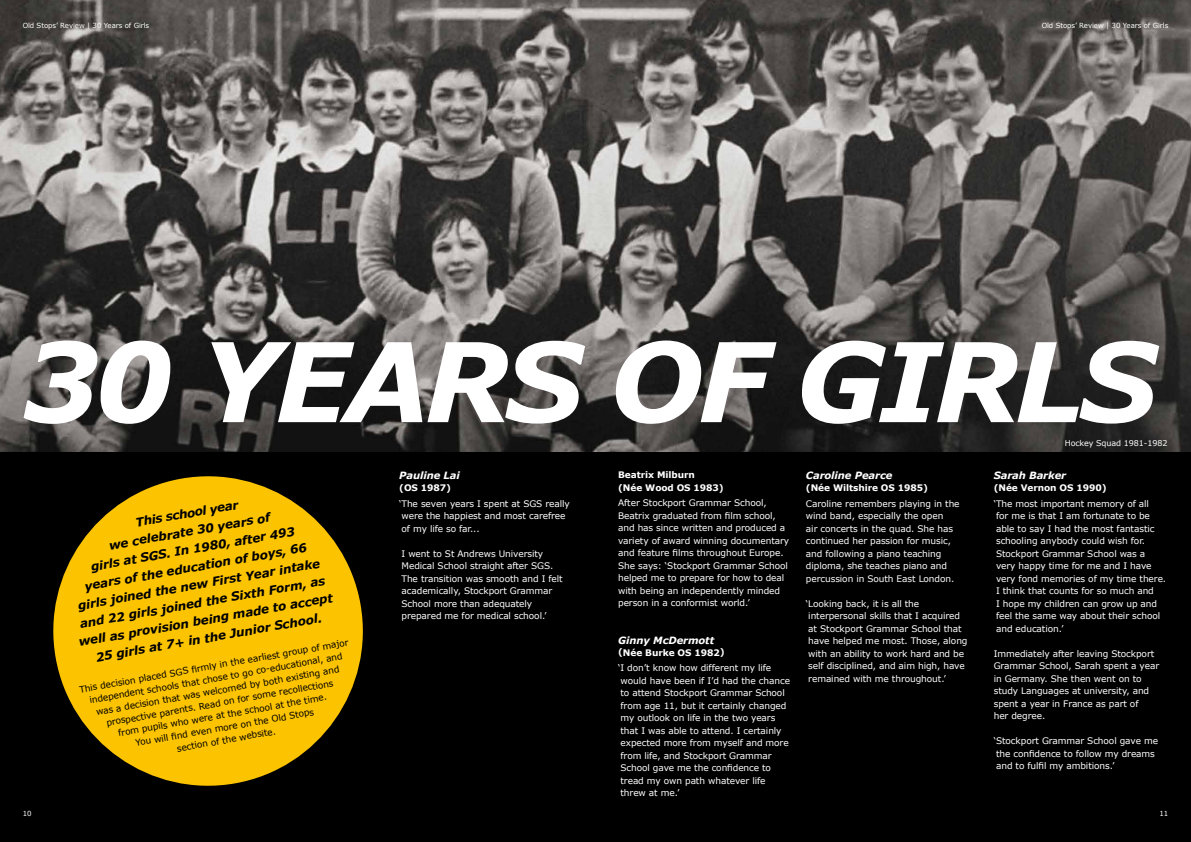
<style>
.page{position:relative;width:1191px;height:842px;background:#fff}
.page>*{position:absolute;margin:0;border:0;box-sizing:border-box;transform-origin:0 0}
.t1{font:italic 700 109.9px "Verdana";letter-spacing:-.05em;color:#fff}
.t2{font:italic 700 12px/18px "Verdana";color:#000;text-align:center}
.t3{font:italic 700 10px "Verdana";letter-spacing:-.01em;color:#fff}
.t4{font:9px/12.5px "Verdana";letter-spacing:-.01em;color:#fff}
.t5{font:9px/12.5px "Verdana";color:#000;text-align:center}
.t6{font:700 9px/12.5px "Verdana";letter-spacing:-.01em;color:#fff}
.t7{font:8px "Verdana";letter-spacing:-.01em;color:#fff}
.t8{font:7px "Verdana";letter-spacing:-.01em;color:#fff}
</style>
<div class="page">
<img style="left:0;top:0;width:1191px;height:453px">
<div style="left:0;top:453px;width:1191px;height:389px;background:#000"></div>
<svg style="left:53px;top:476px;width:310px;height:310px;fill:#fcc400"></svg>
<p class="t8" style="left:23px;top:21px;width:128px">Old Stops’ Review | 30 Years of Girls</p>
<p class="t8" style="left:1041px;top:21px;width:128px">Old Stops’ Review | 30 Years of Girls</p>
<h1 class="t1" style="left:22px;top:312px;width:1136px">30 YEARS OF GIRLS</h1>
<p class="t2" style="left:58px;top:526px;width:259px;rotate:-10deg">This school year<br>we celebrate 30 years of<br>girls at SGS. In 1980, after 493<br>years of the education of boys, 66<br>girls joined the new First Year intake and 22 girls joined the Sixth Form, as well as provision being made to accept<br>25 girls at 7+ in the Junior School.</p>
<p class="t5" style="left:78px;top:683px;width:274px;rotate:-10deg">This decision placed SGS fi rmly in the earliest group of major independent schools that chose to go co-educational, and was a decision that was welcomed by both existing and prospective parents. Read on for some recollections<br>from pupils who were at the school at the time.<br>You will fi nd even more on the Old Stops<br>section of the website.</p>
<p class="t3" style="left:399px;top:469px;width:62px">Pauline Lai</p>
<p class="t6" style="left:399px;top:482px;width:53px">(OS 1987)</p>
<p class="t4" style="left:399px;top:497px;width:172px">‘The seven years I spent at SGS really were the happiest and most carefree of my life so far...</p>
<p class="t4" style="left:401px;top:547px;width:163px">I went to St Andrews University<br>Medical School straight after SGS.<br>The transition was smooth and I felt academically, Stockport Grammar<br>School more than adequately prepared me for medical school.’</p>
<p class="t6" style="left:618px;top:468px;width:107px">Beatrix Milburn<br>(Née Wood OS 1983)</p>
<p class="t4" style="left:618px;top:496px;width:173px">After Stockport Grammar School, Beatrix graduated from film school, and has since written and produced a variety of award winning documentary and feature films throughout Europe.<br>She says: ‘Stockport Grammar School helped me to prepare for how to deal with being an independently minded person in a conformist world.’</p>
<p class="t3" style="left:618px;top:633px;width:98px">Ginny McDermott</p>
<p class="t6" style="left:618px;top:646px;width:108px">(Née Burke OS 1982)</p>
<p class="t4" style="left:618px;top:661px;width:173px">‘I don’t know how different my life would have been if I’d had the chance to attend Stockport Grammar School from age 11, but it certainly changed my outlook on life in the two years that I was able to attend. I certainly expected more from myself and more from life, and Stockport Grammar<br>School gave me the confidence to tread my own path whatever life threw at me.’</p>
<p class="t3" style="left:806px;top:469px;width:88px">Caroline Pearce</p>
<p class="t6" style="left:806px;top:482px;width:123px">(Née Wiltshire OS 1985)</p>
<p class="t4" style="left:806px;top:497px;width:155px">Caroline remembers playing in the wind band, especially the open<br>air concerts in the quad. She has continued her passion for music, and following a piano teaching diploma, she teaches piano and percussion in South East London.</p>
<p class="t4" style="left:806px;top:597px;width:163px">‘Looking back, it is all the interpersonal skills that I acquired at Stockport Grammar School that have helped me most. Those, along with an ability to work hard and be self disciplined, and aim high, have remained with me throughout.’</p>
<p class="t7" style="left:1064px;top:438px;width:104px">Hockey Squad 1981-1982</p>
<p class="t3" style="left:993px;top:469px;width:74px">Sarah Barker</p>
<p class="t6" style="left:993px;top:482px;width:114px">(Née Vernon OS 1990)</p>
<p class="t4" style="left:993px;top:497px;width:174px">‘The most important memory of all<br>for me is that I am fortunate to be able to say I had the most fantastic schooling anybody could wish for.<br>Stockport Grammar School was a<br>very happy time for me and I have very fond memories of my time there.<br>I think that counts for so much and<br>I hope my children can grow up and feel the same way about their school and education.’</p>
<p class="t4" style="left:993px;top:647px;width:167px">Immediately after leaving Stockport<br>Grammar School, Sarah spent a year in Germany. She then went on to study Languages at university, and spent a year in France as part of<br>her degree.</p>
<p class="t4" style="left:993px;top:734px;width:166px">‘Stockport Grammar School gave me the confidence to follow my dreams and to fulfil my ambitions.’</p>
<p class="t8" style="left:23px;top:809px;width:10px">10</p>
<p class="t8" style="left:1159px;top:809px;width:10px">11</p>
</div>
